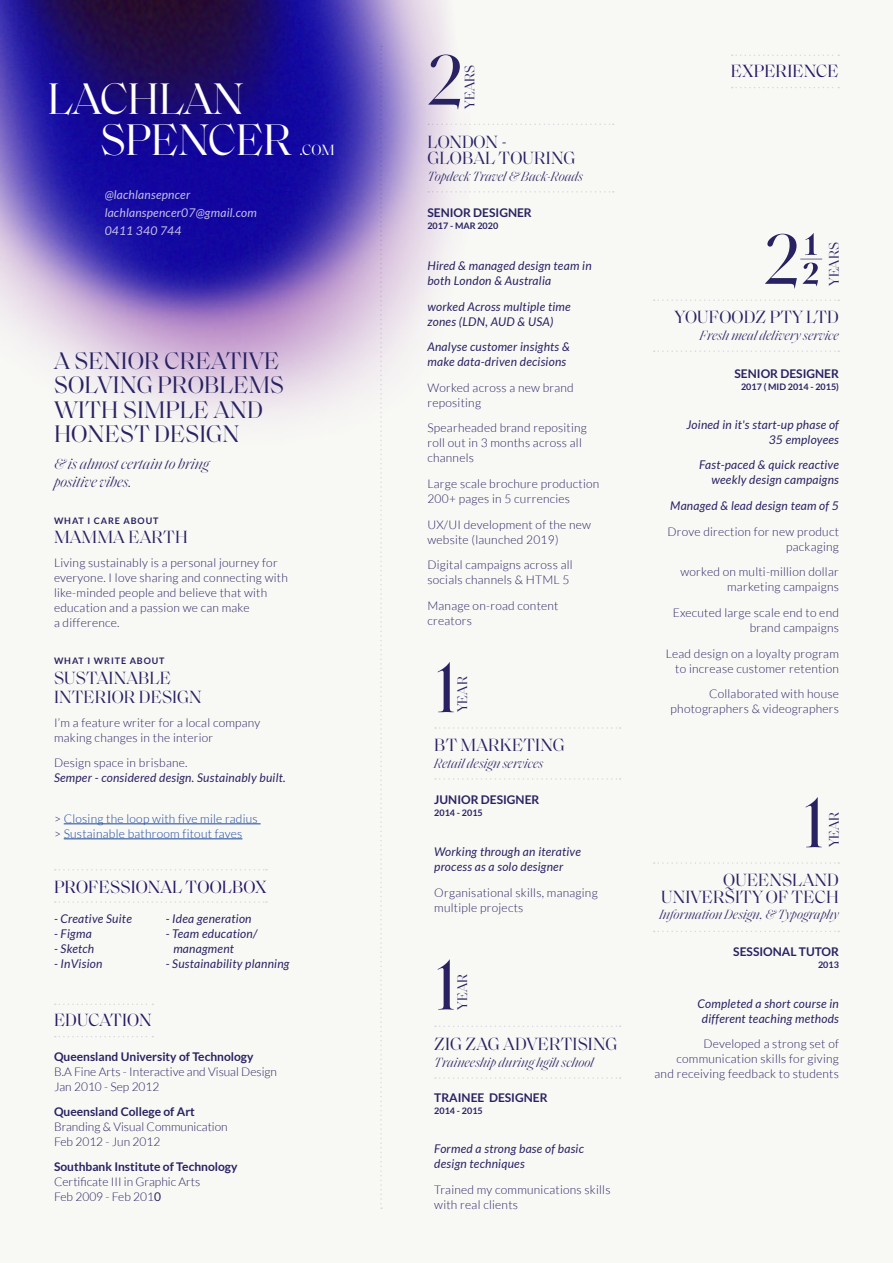
<style>
.page{position:relative;width:893px;height:1263px;background:#f8f8f5}
.page>*{position:absolute;margin:0;border:0;box-sizing:border-box;transform-origin:0 0}
.body{font:72.6px "Saol Display";color:#282262}
.body-2{font:45px "Saol Display";letter-spacing:-.01em;color:#fff}
.body-3{font:24.45px/24.5px "Saol Display";letter-spacing:.01em;color:#282262}
.body-4{font:18px/16.5px "Saol Display";letter-spacing:.01em;color:#282262}
.body-5{font:18px "Saol Display";letter-spacing:.01em;color:#271564}
.body-6{font:15.15px "Saol Display";color:#fff}
.body-7{font:italic 300 15px/18px "Saol Display";color:#282262}
.body-8{font:14.25px "Saol Display";letter-spacing:.005em;color:#282262}
.body-9{font:italic 300 13.5px "Saol Display";color:#282262}
.body-10{font:300 12px/15px "Lato";letter-spacing:.02em;color:#282262}
.body-11{font:italic 12px/15px "Lato";letter-spacing:.02em;color:#282262}
.body-12{font:300 12px/15px "Lato";color:#282262}
.body-13{font:700 12px "Lato";color:#282262}
.body-14{font:300 12px/15px "Lato";letter-spacing:.02em;color:#1a459c}
.t1{font:italic 12px/18.1px "Lato";letter-spacing:.02em;color:#fff}
.body-15{font:700 9px "Lato";color:#282262}
.body-16{font:700 9px "Lato";letter-spacing:.1em;color:#282262}
.s1{font-weight:300;font-style:normal}
.s2{color:#282262}
.s3{font-weight:700}
.s4{font-weight:400}
</style>
<div class="page">
<svg style="left:380px;top:482px;width:2px;height:727px"></svg>
<img style="left:0;top:0;width:466px;height:478px">
<svg style="left:435px;top:778px;width:186px;height:2px"></svg>
<svg style="left:654px;top:931px;width:185px;height:1px"></svg>
<svg style="left:654px;top:350px;width:185px;height:2px"></svg>
<svg style="left:428px;top:191px;width:186px;height:2px"></svg>
<svg style="left:435px;top:727px;width:186px;height:2px"></svg>
<svg style="left:654px;top:862px;width:185px;height:2px"></svg>
<svg style="left:654px;top:299px;width:185px;height:2px"></svg>
<svg style="left:428px;top:124px;width:186px;height:1px"></svg>
<svg style="left:435px;top:1077px;width:186px;height:2px"></svg>
<svg style="left:435px;top:1025px;width:186px;height:2px"></svg>
<svg style="left:55px;top:1036px;width:98px;height:1px"></svg>
<svg style="left:55px;top:901px;width:212px;height:2px"></svg>
<svg style="left:55px;top:1003px;width:98px;height:2px"></svg>
<svg style="left:55px;top:869px;width:212px;height:1px"></svg>
<hr style="left:64px;top:823px;width:197px;height:1px;background:#1a459c">
<hr style="left:64px;top:838px;width:178px;height:1px;background:#1a459c">
<svg style="left:732px;top:87px;width:107px;height:1px"></svg>
<svg style="left:732px;top:55px;width:107px;height:1px"></svg>
<p class="body-2" style="left:47px;top:66px;width:198px">LACHLAN</p>
<p class="body-2" style="left:101px;top:107px;width:193px">SPENCER</p>
<p class="body-6" style="left:300px;top:139px;width:36px">.COM</p>
<p class="t1" style="left:105px;top:186px;width:154px">@lachlansepncer lachlanspencer07@gmail.com<br>0411 340 744</p>
<p class="body-3" style="left:54px;top:347px;width:231px">A SENIOR CREATIVE<br>SOLVING PROBLEMS<br>WITH SIMPLE AND<br>HONEST DESIGN</p>
<p class="body-7" style="left:54px;top:454px;width:157px">&amp; is almost certain to bring positive vibes.</p>
<p class="body-16" style="left:54px;top:515px;width:106px">WHAT I CARE ABOUT</p>
<p class="body-4" style="left:54px;top:528px;width:135px">MAMMA EARTH</p>
<p class="body-10" style="left:54px;top:555px;width:235px">Living sustainably is a personal journey for everyone. I love sharing and connecting with like-minded people and believe that with education and a passion we can make<br>a difference.</p>
<p class="body-16" style="left:54px;top:656px;width:112px">WHAT I WRITE ABOUT</p>
<p class="body-4" style="left:54px;top:666px;width:149px;line-height:19.5px">SUSTAINABLE<br>INTERIOR DESIGN</p>
<p class="body-10" style="left:54px;top:715px;width:208px">I’m a feature writer for a local company making changes in the interior</p>
<p class="body-11" style="left:54px;top:756px;width:233px"><span class="s1">Design space in brisbane.<br></span>Semper - considered design. Sustainably built.</p>
<p class="body-14" style="left:54px;top:811px;width:205px"><span class="s2">&gt;</span> Closing the loop with five mile radius <span class="s2">&gt;</span> Sustainable bathroom fitout faves</p>
<p class="body-5" style="left:54px;top:874px;width:214px">PROFESSIONAL TOOLBOX</p>
<p class="body-11" style="left:54px;top:911px;width:79px">- Creative Suite</p>
<p class="body-11" style="left:54px;top:926px;width:39px">- Figma</p>
<p class="body-11" style="left:54px;top:941px;width:42px">- Sketch</p>
<p class="body-11" style="left:54px;top:956px;width:50px">- InVision</p>
<p class="body-11" style="left:166px;top:911px;width:87px">- Idea generation</p>
<p class="body-11" style="left:173px;top:926px;width:85px;text-indent:-8px">- Team education/ managment</p>
<p class="body-11" style="left:166px;top:956px;width:125px">- Sustainability planning</p>
<p class="body-5" style="left:54px;top:1007px;width:99px">EDUCATION</p>
<p class="body-12" style="left:54px;top:1049px;width:225px"><span class="s3">Queensland University of Technology<br></span>B.A Fine Arts - Interactive and Visual Design<br>Jan 2010 - Sep 2012</p>
<p class="body-12" style="left:54px;top:1104px;width:175px"><span class="s3">Queensland College of Art<br></span>Branding &amp; Visual Communication<br>Feb 2012 - Jun 2012</p>
<p class="body-12" style="left:54px;top:1159px;width:185px"><span class="s3">Southbank Institute of Technology<br></span>Certificate III in Graphic Arts<br>Feb 2009 - Feb 201<span class="s4">0</span></p>
<p class="body" style="left:427px;top:28px;width:37px">2</p>
<p class="body-8" style="left:459px;top:109px;width:46px;rotate:-90deg">YEARS</p>
<p class="body-4" style="left:427px;top:132px;width:149px">LONDON -<br>GLOBAL TOURING</p>
<p class="body-9" style="left:427px;top:166px;width:157px">Topdeck Travel &amp; Back-Roads</p>
<p class="body-13" style="left:427px;top:206px;width:106px">SENIOR DESIGNER</p>
<p class="body-15" style="left:427px;top:221px;width:72px">2017 - MAR 2020</p>
<p class="body-11" style="left:427px;top:258px;width:166px">Hired &amp; managed design team in both London &amp; Australia</p>
<p class="body-11" style="left:427px;top:299px;width:145px">worked Across multiple time zones (LDN, AUD &amp; USA)</p>
<p class="body-11" style="left:427px;top:340px;width:144px">Analyse customer insights &amp; make data-driven decisions</p>
<p class="body-10" style="left:427px;top:380px;width:148px">Worked across a new brand repositing</p>
<p class="body-10" style="left:427px;top:421px;width:161px">Spearheaded brand repositing roll out in 3 months across all channels</p>
<p class="body-10" style="left:427px;top:476px;width:173px">Large scale brochure production<br>200+ pages in 5 currencies</p>
<p class="body-10" style="left:427px;top:517px;width:165px">UX/UI development of the new website (launched 2019)</p>
<p class="body-10" style="left:427px;top:558px;width:147px">Digital campaigns across all socials channels &amp; HTML 5</p>
<p class="body-10" style="left:427px;top:598px;width:133px">Manage on-road content creators</p>
<p class="body" style="left:434px;top:635px;width:25px">1</p>
<p class="body-8" style="left:452px;top:712px;width:37px;rotate:-90deg">YEAR</p>
<p class="body-4" style="left:434px;top:736px;width:132px">BT MARKETING</p>
<p class="body-9" style="left:434px;top:753px;width:111px">Retail design services</p>
<p class="body-13" style="left:434px;top:793px;width:107px">JUNIOR DESIGNER</p>
<p class="body-15" style="left:434px;top:808px;width:50px">2014 - 2015</p>
<p class="body-11" style="left:434px;top:844px;width:148px">Working through an iterative process as a solo designer</p>
<p class="body-10" style="left:434px;top:885px;width:165px">Organisational skills, managing multiple projects</p>
<p class="body" style="left:434px;top:932px;width:25px">1</p>
<p class="body-8" style="left:452px;top:1009px;width:37px;rotate:-90deg">YEAR</p>
<p class="body-4" style="left:434px;top:1035px;width:185px">ZIG ZAG ADVERTISING</p>
<p class="body-9" style="left:434px;top:1052px;width:161px">Traineeship during hgih school</p>
<p class="body-13" style="left:434px;top:1090px;width:115px">TRAINEE DESIGNER</p>
<p class="body-15" style="left:434px;top:1105px;width:50px">2014 - 2015</p>
<p class="body-11" style="left:434px;top:1142px;width:151px">Formed a strong base of basic design techniques</p>
<p class="body-10" style="left:434px;top:1182px;width:178px">Trained my communications skills with real clients</p>
<p class="body-5" style="left:731px;top:58px;width:109px">EXPERIENCE</p>
<p class="body" style="left:764px;top:207px;width:63px">2½</p>
<p class="body-8" style="left:824px;top:286px;width:46px;rotate:-90deg">YEARS</p>
<p class="body-4" style="left:675px;top:308px;width:166px">YOUFOODZ PTY LTD</p>
<p class="body-9" style="left:700px;top:326px;width:140px">Fresh meal delivery service</p>
<p class="body-13" style="left:734px;top:366px;width:106px">SENIOR DESIGNER</p>
<p class="body-15" style="left:741px;top:381px;width:99px">2017 ( MID 2014 - 2015)</p>
<p class="body-11" style="left:686px;top:417px;width:154px;text-align:right">Joined in it's start-up phase of<br>35 employees</p>
<p class="body-11" style="left:699px;top:458px;width:141px;text-align:right">Fast-paced &amp; quick reactive weekly design campaigns</p>
<p class="body-11" style="left:670px;top:499px;width:170px">Managed &amp; lead design team of 5</p>
<p class="body-10" style="left:667px;top:524px;width:173px;text-align:right">Drove direction for new product packaging</p>
<p class="body-10" style="left:680px;top:565px;width:160px;text-align:right">worked on multi-million dollar marketing campaigns</p>
<p class="body-10" style="left:673px;top:605px;width:168px;text-align:right">Executed large scale end to end brand campaigns</p>
<p class="body-10" style="left:666px;top:646px;width:174px;text-align:right">Lead design on a loyalty program to increase customer retention</p>
<p class="body-10" style="left:671px;top:686px;width:170px;text-align:right">Collaborated with house photographers &amp; videographers</p>
<p class="body" style="left:802px;top:770px;width:25px">1</p>
<p class="body-8" style="left:824px;top:847px;width:37px;rotate:-90deg">YEAR</p>
<p class="body-4" style="left:661px;top:871px;width:179px;text-align:right">QUEENSLAND<br>UNIVERSITY OF TECH</p>
<p class="body-9" style="left:659px;top:905px;width:181px">Information Design, &amp; Typography</p>
<p class="body-13" style="left:733px;top:945px;width:107px">SESSIONAL TUTOR</p>
<p class="body-15" style="left:818px;top:960px;width:22px">2013</p>
<p class="body-11" style="left:697px;top:996px;width:143px;text-align:center">Completed a short course in different teaching methods</p>
<p class="body-10" style="left:655px;top:1036px;width:186px;text-align:right">Developed a strong set of communication skills for giving and receiving feedback to students</p>
</div>
